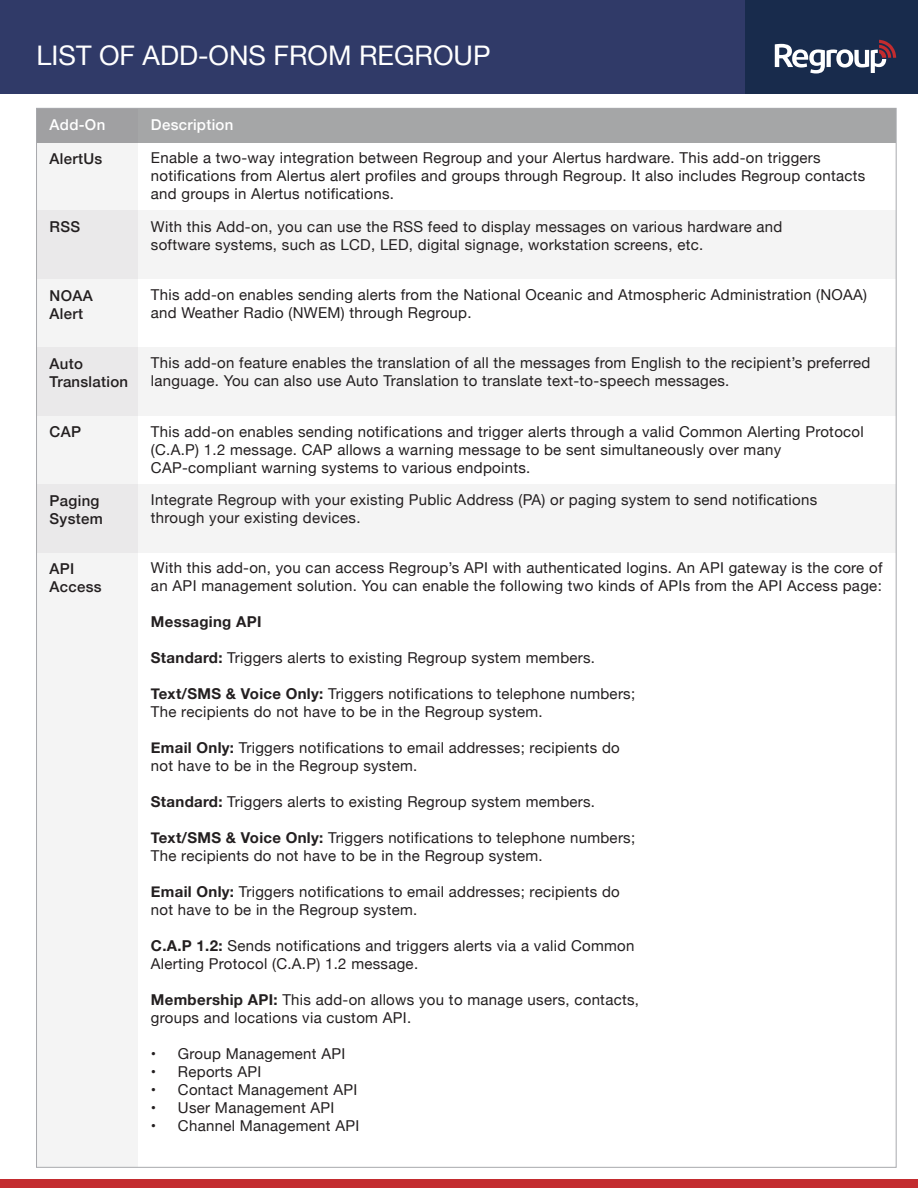
<style>
.page{position:relative;width:918px;height:1188px;background:#fff}
.page>*{position:absolute;margin:0;border:0;box-sizing:border-box;transform-origin:0 0}
.t1{font:27px "Helvetica Neue";color:#fff}
.t2{font:15px/18px "Helvetica Neue";letter-spacing:.02em;color:#231f20}
.t3{font:500 15px/18px "Helvetica Neue";letter-spacing:.02em;color:#231f20}
.t4{font:500 15px "Helvetica Neue";letter-spacing:.02em;color:#fff}
.t5{font:700 15px "Helvetica Neue";letter-spacing:.02em;color:#231f20}
.s1{font-weight:700}
</style>
<div class="page">
<div style="left:37px;top:108px;width:101px;height:1059px;background:#f4f4f4"></div>
<div style="left:0;top:0;width:918px;height:93px;background:#303a68"></div>
<div style="left:0;top:1180px;width:918px;height:8px;background:#c32c2f"></div>
<div style="left:746px;top:0;width:172px;height:93px;background:#182b4c"></div>
<svg style="left:775px;top:40px;width:121px;height:33px"></svg>
<div style="left:37px;top:108px;width:859px;height:34px;background:#a5a6a7"></div>
<div style="left:37px;top:211px;width:859px;height:68px;background:#f4f4f4"></div>
<div style="left:37px;top:347px;width:859px;height:69px;background:#f4f4f4"></div>
<div style="left:37px;top:484px;width:859px;height:68px;background:#f4f4f4"></div>
<h1 class="t1" style="left:37px;top:36px;width:456px">LIST OF ADD-ONS FROM REGROUP</h1>
<p class="t4" style="left:50px;top:113px;width:57px">Add-On</p>
<p class="t4" style="left:151px;top:113px;width:84px">Description</p>
<p class="t2" style="left:151px;top:150px;width:716px">Enable a two-way integration between Regroup and your Alertus hardware. This add-on triggers notifications from Alertus alert profiles and groups through Regroup. It also includes Regroup contacts and groups in Alertus notifications.</p>
<p class="t3" style="left:50px;top:217px;width:32px">RSS</p>
<p class="t2" style="left:151px;top:218px;width:633px">With this Add-on, you can use the RSS feed to display messages on various hardware and software systems, such as LCD, LED, digital signage, workstation screens, etc.</p>
<p class="t3" style="left:50px;top:285px;width:45px">NOAA<br>Alert</p>
<p class="t2" style="left:151px;top:287px;width:718px">This add-on enables sending alerts from the National Oceanic and Atmospheric Administration (NOAA) and Weather Radio (NWEM) through Regroup.</p>
<p class="t3" style="left:50px;top:353px;width:80px">Auto<br>Translation</p>
<p class="t2" style="left:151px;top:355px;width:721px">This add-on feature enables the translation of all the messages from English to the recipient’s preferred language. You can also use Auto Translation to translate text-to-speech messages.</p>
<p class="t3" style="left:50px;top:422px;width:33px">CAP</p>
<p class="t2" style="left:151px;top:423px;width:714px">This add-on enables sending notifications and trigger alerts through a valid Common Alerting Protocol (C.A.P) 1.2 message. CAP allows a warning message to be sent simultaneously over many<br>CAP-compliant warning systems to various endpoints.</p>
<p class="t3" style="left:50px;top:490px;width:55px">Paging<br>System</p>
<p class="t2" style="left:151px;top:492px;width:668px">Integrate Regroup with your existing Public Address (PA) or paging system to send notifications through your existing devices.</p>
<p class="t3" style="left:50px;top:558px;width:54px">API<br>Access</p>
<p class="t2" style="left:151px;top:560px;width:733px">With this add-on, you can access Regroup’s API with authenticated logins. An API gateway is the core of an API management solution. You can enable the following two kinds of APIs from the API Access page:</p>
<p class="t5" style="left:151px;top:610px;width:112px">Messaging API</p>
<p class="t2" style="left:151px;top:650px;width:446px"><span class="s1">Standard:</span> Triggers alerts to existing Regroup system members.</p>
<p class="t2" style="left:151px;top:686px;width:486px"><span class="s1">Text/SMS &amp; Voice Only:</span> Triggers notifications to telephone numbers;<br>The recipients do not have to be in the Regroup system.</p>
<p class="t2" style="left:151px;top:740px;width:470px"><span class="s1">Email Only:</span> Triggers notifications to email addresses; recipients do not have to be in the Regroup system.</p>
<p class="t2" style="left:151px;top:794px;width:446px"><span class="s1">Standard:</span> Triggers alerts to existing Regroup system members.</p>
<p class="t2" style="left:151px;top:830px;width:486px"><span class="s1">Text/SMS &amp; Voice Only:</span> Triggers notifications to telephone numbers;<br>The recipients do not have to be in the Regroup system.</p>
<p class="t2" style="left:151px;top:884px;width:470px"><span class="s1">Email Only:</span> Triggers notifications to email addresses; recipients do not have to be in the Regroup system.</p>
<p class="t2" style="left:151px;top:938px;width:485px"><span class="s1">C.A.P 1.2:</span> Sends notifications and triggers alerts via a valid Common<br>Alerting Protocol (C.A.P) 1.2 message.</p>
<p class="t2" style="left:151px;top:992px;width:490px"><span class="s1">Membership API:</span> This add-on allows you to manage users, contacts, groups and locations via custom API.</p>
<p class="t2" style="left:151px;top:1046px;width:196px">• Group Management API</p>
<p class="t2" style="left:151px;top:1064px;width:112px">• Reports API</p>
<p class="t2" style="left:151px;top:1082px;width:208px">• Contact Management API</p>
<p class="t2" style="left:151px;top:1100px;width:185px">• User Management API</p>
<p class="t2" style="left:151px;top:1118px;width:210px">• Channel Management API</p>
<p class="t3" style="left:50px;top:148px;width:54px">AlertUs</p>
</div>
